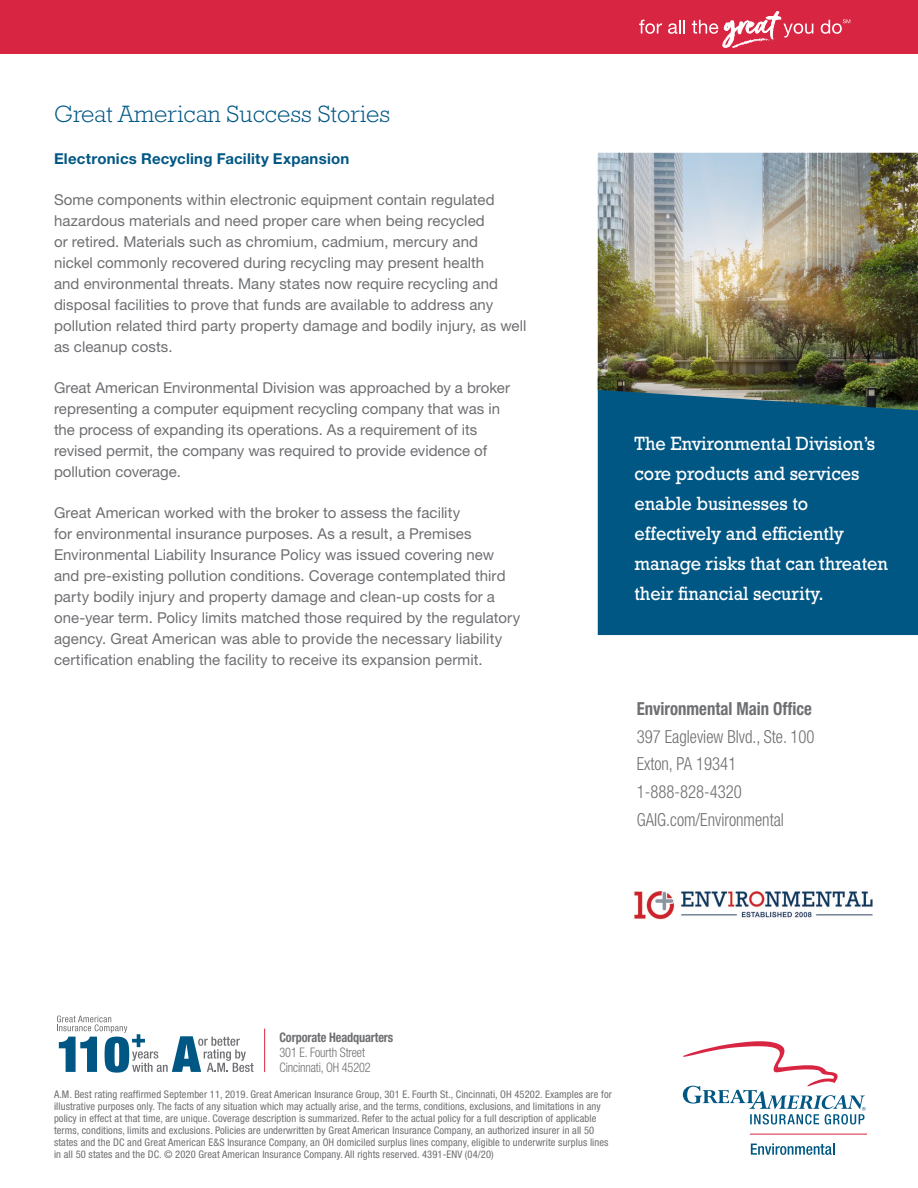
<style>
.page{position:relative;width:918px;height:1188px;background:#fff}
.page>*{position:absolute;margin:0;border:0;box-sizing:border-box;transform-origin:0 0}
.Section_Header{font:300 24px "Rockwell Std";color:#015784}
.Sidebar_Callout{font:19.5px/30px "Rockwell Std";color:#fff;scale:.93 1}
.Sidebar_Address_Info{font:300 condensed 18px "Helvetica Neue LT Std";color:#6e6f72;scale:.93 1}
.Sidebar_Address_Info-2{font:700 condensed 18px "Helvetica Neue LT Std";color:#6e6f72;scale:.93 1}
.Body_Copy{font:15px/21px "Helvetica Neue LT Std";letter-spacing:.005em;color:#6e6f72}
.Intro_Paragraph_Body{font:15px/21px "Helvetica Neue LT Std";letter-spacing:.005em;color:#6e6f72}
.Subhead_B__Blue{font:700 15px "Helvetica Neue LT Std";letter-spacing:.015em;color:#015784}
.Sidebar_Callout-2{font:300 condensed 13.2px "Helvetica Neue LT Std";letter-spacing:-.01em;color:#6e6f72;scale:.93 1}
.Sidebar_Callout-3{font:700 condensed 13.2px "Helvetica Neue LT Std";letter-spacing:-.01em;color:#6e6f72;scale:.93 1}
.t1{font:condensed 10.5px/12px "Helvetica Neue LT Std";letter-spacing:.01em;color:#6e6f72}
</style>
<div class="page">
<div style="left:0;top:0;width:918px;height:54px;background:#d82541"></div>
<div style="left:598px;top:410px;width:320px;height:225px;background:#015784"></div>
<svg style="left:639px;top:20px;width:23px;height:14px"></svg>
<svg style="left:668px;top:20px;width:17px;height:14px"></svg>
<svg style="left:821px;top:19px;width:29px;height:15px"></svg>
<svg style="left:692px;top:11px;width:121px;height:37px"></svg>
<img style="left:598px;top:153px;width:320px;height:257px">
<img style="left:634px;top:891px;width:239px;height:29px">
<hr style="left:264px;top:1029px;width:1px;height:43px;background:#d82541">
<svg style="left:57px;top:1016px;width:197px;height:57px"></svg>
<svg style="left:683px;top:1041px;width:183px;height:84px"></svg>
<svg style="left:751px;top:1143px;width:83px;height:12px"></svg>
<hr style="left:750px;top:1134px;width:117px;height:1px;background:#d82541">
<h1 class="Section_Header" style="left:54px;top:101px;width:338px">Great American Success Stories</h1>
<h2 class="Subhead_B__Blue" style="left:54px;top:149px;width:297px">Electronics Recycling Facility Expansion</h2>
<p class="Intro_Paragraph_Body" style="left:54px;top:189px;width:474px">Some components within electronic equipment contain regulated hazardous materials and need proper care when being recycled<br>or retired. Materials such as chromium, cadmium, mercury and<br>nickel commonly recovered during recycling may present health<br>and environmental threats. Many states now require recycling and disposal facilities to prove that funds are available to address any pollution related third party property damage and bodily injury, as well as cleanup costs.</p>
<p class="Body_Copy" style="left:54px;top:377px;width:458px">Great American Environmental Division was approached by a broker representing a computer equipment recycling company that was in the process of expanding its operations. As a requirement of its revised permit, the company was required to provide evidence of pollution coverage.</p>
<p class="Body_Copy" style="left:54px;top:502px;width:468px">Great American worked with the broker to assess the facility<br>for environmental insurance purposes. As a result, a Premises Environmental Liability Insurance Policy was issued covering new and pre-existing pollution conditions. Coverage contemplated third party bodily injury and property damage and clean-up costs for a one-year term. Policy limits matched those required by the regulatory agency. Great American was able to provide the necessary liability certification enabling the facility to receive its expansion permit.</p>
<p class="Sidebar_Callout" style="left:634px;top:428px;width:274px">The Environmental Division’s core products and services enable businesses to effectively and efficiently manage risks that can threaten their financial security.</p>
<p class="Sidebar_Address_Info-2" style="left:637px;top:698px;width:190px">Environmental Main Office</p>
<p class="Sidebar_Address_Info" style="left:637px;top:726px;width:193px">397 Eagleview Blvd., Ste. 100</p>
<p class="Sidebar_Address_Info" style="left:637px;top:754px;width:109px">Exton, PA 19341</p>
<p class="Sidebar_Address_Info" style="left:637px;top:781px;width:115px">1-888-828-4320</p>
<p class="Sidebar_Address_Info" style="left:637px;top:809px;width:160px">GAIG.com/Environmental</p>
<p class="Sidebar_Callout-3" style="left:280px;top:1030px;width:124px">Corporate Headquarters</p>
<p class="Sidebar_Callout-2" style="left:280px;top:1045px;width:93px">301 E. Fourth Street</p>
<p class="Sidebar_Callout-2" style="left:280px;top:1059px;width:100px">Cincinnati, OH 45202</p>
<p class="t1" style="left:54px;top:1088px;width:559px">A.M. Best rating reaffirmed September 11, 2019. Great American Insurance Group, 301 E. Fourth St., Cincinnati, OH 45202. Examples are for illustrative purposes only. The facts of any situation which may actually arise, and the terms, conditions, exclusions, and limitations in any policy in effect at that time, are unique. Coverage description is summarized. Refer to the actual policy for a full description of applicable terms, conditions, limits and exclusions. Policies are underwritten by Great American Insurance Company, an authorized insurer in all 50 states and the DC and Great American E&amp;S Insurance Company, an OH domiciled surplus lines company, eligible to underwrite surplus lines in all 50 states and the DC. © 2020 Great American Insurance Company. All rights reserved. 4391-ENV (04/20)</p>
</div>
